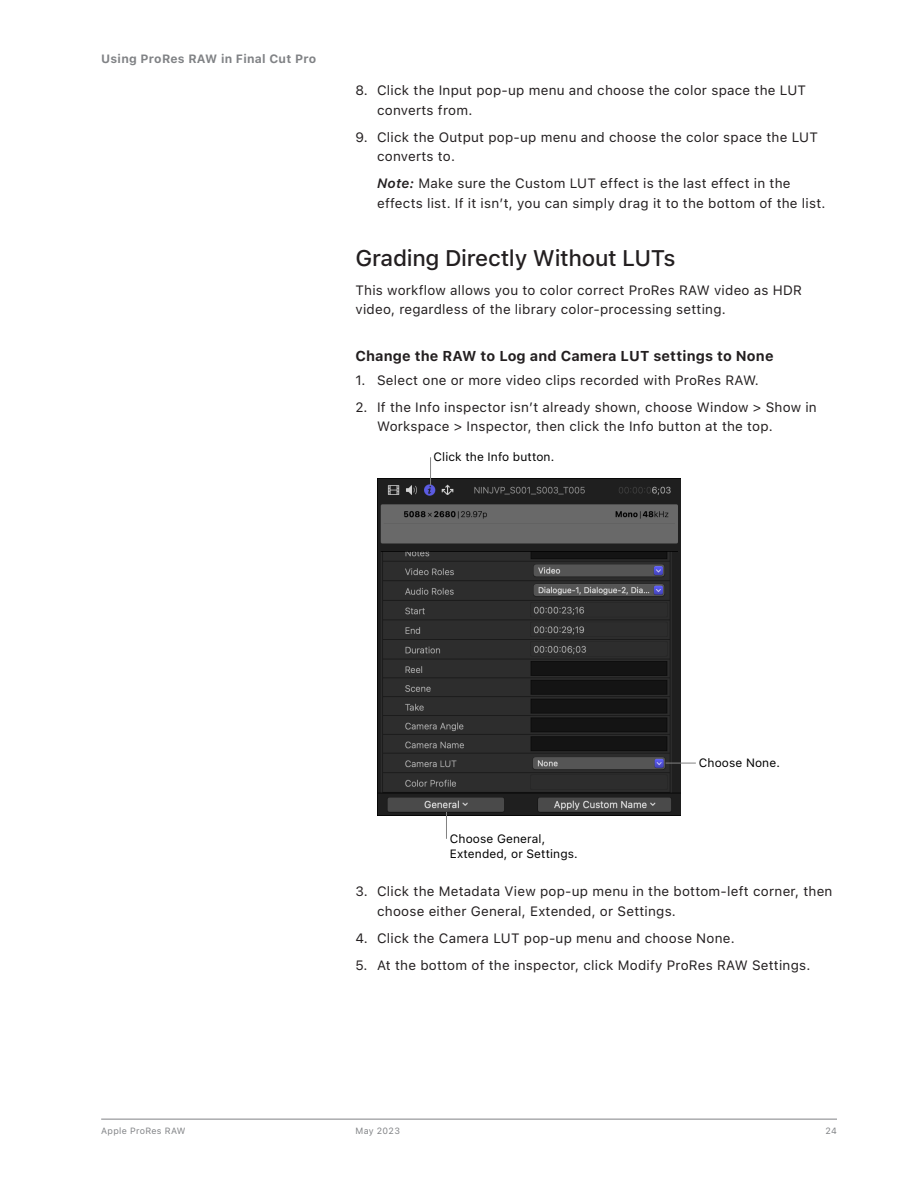
<style>
.page{position:relative;width:918px;height:1188px;background:#fff}
.page>*{position:absolute;margin:0;border:0;box-sizing:border-box;transform-origin:0 0}
.SFP-Level_1_Head{font:500 22.5px "SF Pro Text";letter-spacing:-.015em;color:#231f20}
.SFP-Task_Heading{font:700 14.25px "SF Pro Text";letter-spacing:.01em;color:#231f20}
.SFP-Body_Sub{font:13.5px/19.5px "SF Pro Text";letter-spacing:.015em;color:#231f20}
.SFP-Body{font:13.5px/19.5px "SF Pro Text";letter-spacing:.015em;color:#231f20}
.t1{font:12px/15px "SF Pro Text";letter-spacing:.01em;color:#000}
.SFP-Header{font:700 12px "SF Pro Text";letter-spacing:.025em;color:#808285}
.t2{font:9px "SF Pro Text";letter-spacing:.035em;color:#808285}
.s1{font-weight:600;font-style:italic}
</style>
<div class="page">
<hr style="left:101px;top:1119px;width:736px;height:1px;background:#808285">
<img style="left:378px;top:479px;width:303px;height:337px">
<svg style="left:430px;top:457px;width:1px;height:28px"></svg>
<svg style="left:446px;top:812px;width:1px;height:27px"></svg>
<hr style="left:666px;top:763px;width:30px;height:1px;background:#828282">
<p class="SFP-Header" style="left:101px;top:52px;width:217px">Using ProRes RAW in Final Cut Pro</p>
<p class="SFP-Body_Sub" style="left:377px;top:81px;width:431px;text-indent:-22px">8. Click the Input pop-up menu and choose the color space the LUT converts from.</p>
<p class="SFP-Body_Sub" style="left:377px;top:127px;width:442px;text-indent:-22px">9. Click the Output pop-up menu and choose the color space the LUT converts to.</p>
<p class="SFP-Body_Sub" style="left:377px;top:174px;width:450px"><span class="s1">Note:</span> Make sure the Custom LUT effect is the last effect in the effects list. If it isn’t, you can simply drag it to the bottom of the list.</p>
<p class="SFP-Level_1_Head" style="left:355px;top:245px;width:322px">Grading Directly Without LUTs</p>
<p class="SFP-Body" style="left:355px;top:280px;width:448px">This workflow allows you to color correct ProRes RAW video as HDR video, regardless of the library color-processing setting.</p>
<p class="SFP-Task_Heading" style="left:355px;top:347px;width:420px">Change the RAW to Log and Camera LUT settings to None</p>
<p class="SFP-Body_Sub" style="left:355px;top:370px;width:405px">1. Select one or more video clips recorded with ProRes RAW.</p>
<p class="SFP-Body_Sub" style="left:377px;top:397px;width:441px;text-indent:-22px">2. If the Info inspector isn’t already shown, choose Window &gt; Show in<br>Workspace &gt; Inspector, then click the Info button at the top.</p>
<p class="t1" style="left:434px;top:449px;width:122px">Click the Info button.</p>
<p class="t1" style="left:450px;top:831px;width:129px">Choose General,<br>Extended, or Settings.</p>
<p class="t1" style="left:699px;top:755px;width:83px">Choose None.</p>
<p class="SFP-Body_Sub" style="left:377px;top:882px;width:457px;text-indent:-22px">3. Click the Metadata View pop-up menu in the bottom-left corner, then choose either General, Extended, or Settings.</p>
<p class="SFP-Body_Sub" style="left:355px;top:928px;width:381px">4. Click the Camera LUT pop-up menu and choose None.</p>
<p class="SFP-Body_Sub" style="left:355px;top:955px;width:457px">5. At the bottom of the inspector, click Modify ProRes RAW Settings.</p>
<p class="t2" style="left:101px;top:1126px;width:86px">Apple ProRes RAW</p>
<p class="t2" style="left:356px;top:1126px;width:46px">May 2023</p>
<p class="t2" style="left:826px;top:1126px;width:13px">24</p>
</div>
